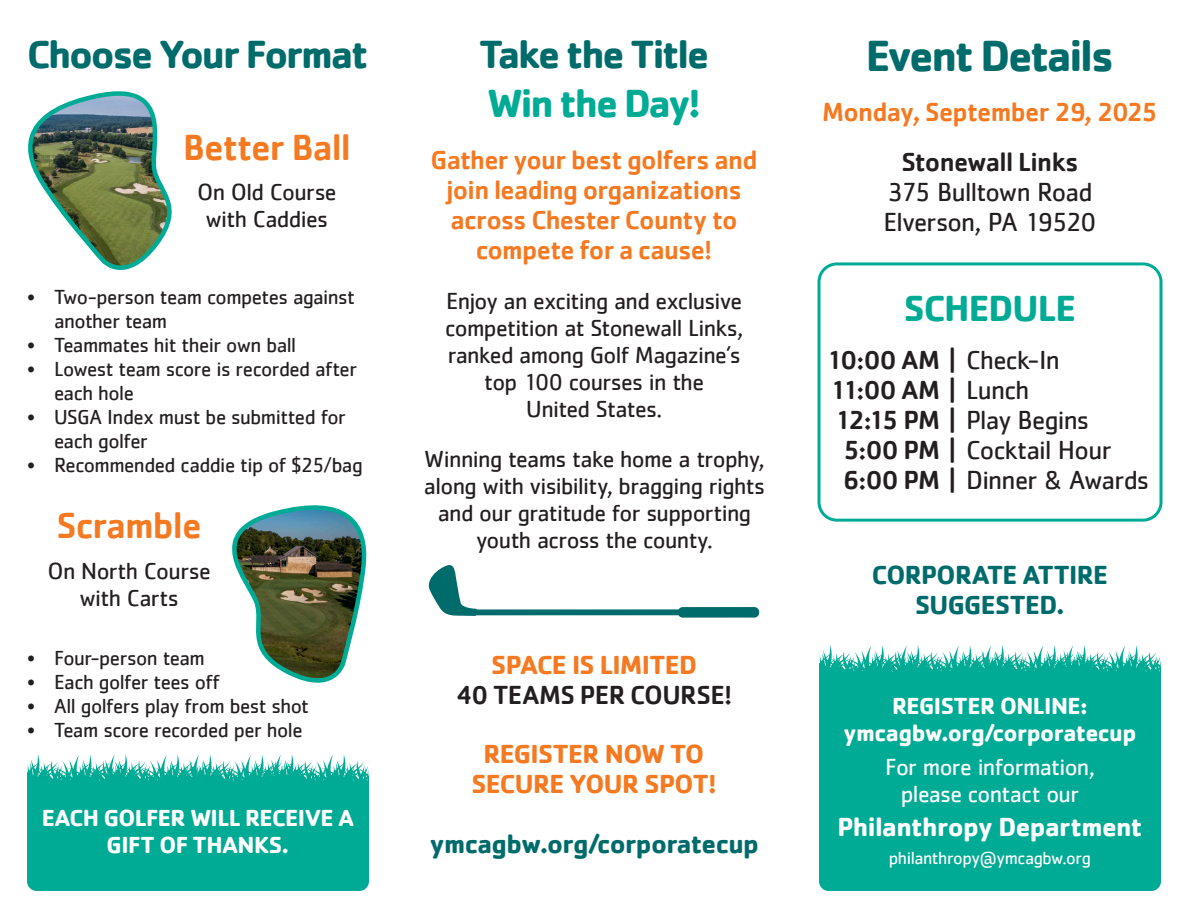
<style>
.page{position:relative;width:1188px;height:918px;background:#fff}
.page>*{position:absolute;margin:0;border:0;box-sizing:border-box;transform-origin:0 0}
.t1{font:700 45px "Cachet";letter-spacing:-.05em;color:#006b6b}
.t2{font:700 40.5px/48.6px "Cachet";letter-spacing:-.05em;color:#006b6b}
.t3{font:500 37.5px "Cachet";letter-spacing:-.025em;color:#f47920}
.t4{font:700 37.5px "Cachet";letter-spacing:-.025em;color:#00ab95}
.t5{font:500 27px/30px "Cachet";letter-spacing:-.025em;color:#f47920;text-align:center}
.t6{font:27px "Cachet";letter-spacing:-.03em;color:#231f20}
.t7{font:500 27px "Cachet";letter-spacing:-.025em;color:#231f20}
.t8{font:700 27px/30px "Cachet";letter-spacing:-.025em;color:#006b6b;text-align:center}
.t9{font:700 27px/30px "Cachet";letter-spacing:-.025em;color:#f47920;text-align:center}
.t10{font:700 27px "Cachet";letter-spacing:-.02em;color:#fff}
.t11{font:24px/27px "Cachet";letter-spacing:-.025em;color:#231f20;text-align:center}
.t12{font:700 24px/27px "Cachet";letter-spacing:-.02em;color:#fff;text-align:center}
.t13{font:24px/27px "Cachet";letter-spacing:-.025em;color:#fff;text-align:center}
.t14{font:21px/24px "Cachet";letter-spacing:-.025em;color:#231f20}
.t15{font:18px "Cachet";letter-spacing:-.025em;color:#fff}
.s1{color:#00ab95}
.s2{font-weight:400}
.s3{font-weight:500}
</style>
<div class="page">
<img style="left:28px;top:91px;width:144px;height:179px">
<img style="left:232px;top:505px;width:135px;height:178px">
<svg style="left:27px;top:754px;width:342px;height:137px;background:#1ab39f"></svg>
<div style="left:819px;top:676px;width:342px;height:215px;background:#00ab95"></div>
<svg style="left:819px;top:645px;width:342px;height:31px"></svg>
<svg style="left:428px;top:565px;width:331px;height:53px"></svg>
<div style="left:818px;top:262px;width:344px;height:260px;border:3px solid #00ab95;border-radius:18px"></div>
<p class="t2" style="left:27px;top:29px;width:343px">Choose Your Format</p>
<p class="t2" style="left:479px;top:29px;width:232px">Take the Title<br><span class="s1">Win the Day!</span></p>
<p class="t3" style="left:183px;top:124px;width:170px">Better Ball</p>
<p class="t11" style="left:197px;top:178px;width:141px">On Old Course with Caddies</p>
<p class="t5" style="left:431px;top:144px;width:328px">Gather your best golfers and join leading organizations across Chester County to compete for a cause!</p>
<p class="t14" style="left:54px;top:284px;width:302px;text-indent:-27px">• Two-person team competes against another team</p>
<p class="t14" style="left:27px;top:332px;width:271px">• Teammates hit their own ball</p>
<p class="t14" style="left:54px;top:356px;width:305px;text-indent:-27px">• Lowest team score is recorded after each hole</p>
<p class="t14" style="left:54px;top:404px;width:293px;text-indent:-27px">• USGA Index must be submitted for each golfer</p>
<p class="t14" style="left:27px;top:452px;width:337px">• Recommended caddie tip of $25/bag</p>
<p class="t3" style="left:57px;top:503px;width:147px">Scramble</p>
<p class="t11" style="left:47px;top:557px;width:165px">On North Course with Carts</p>
<p class="t14" style="left:27px;top:645px;width:179px">• Four-person team</p>
<p class="t14" style="left:27px;top:669px;width:194px">• Each golfer tees off</p>
<p class="t14" style="left:27px;top:693px;width:284px">• All golfers play from best shot</p>
<p class="t14" style="left:27px;top:717px;width:277px">• Team score recorded per hole</p>
<p class="t12" style="left:42px;top:803px;width:314px">EACH GOLFER WILL RECEIVE A<br>GIFT OF THANKS.</p>
<p class="t11" style="left:445px;top:287px;width:300px">Enjoy an exciting and exclusive competition at Stonewall Links, ranked among Golf Magazine’s top 100 courses in the<br>United States.</p>
<p class="t11" style="left:424px;top:445px;width:343px">Winning teams take home a trophy, along with visibility, bragging rights and our gratitude for supporting youth across the county.</p>
<p class="t9" style="left:491px;top:648px;width:207px">SPACE IS LIMITED</p>
<p class="t7" style="left:456px;top:678px;width:278px">40 TEAMS PER COURSE!</p>
<p class="t9" style="left:471px;top:738px;width:247px">REGISTER NOW TO<br>SECURE YOUR SPOT!</p>
<p class="t8" style="left:430px;top:828px;width:331px">ymcagbw.org/corporatecup</p>
<p class="t1" style="left:866px;top:27px;width:250px">Event Details</p>
<p class="t5" style="left:822px;top:97px;width:337px">Monday, September 29, 2025</p>
<p class="t7" style="left:901px;top:146px;width:179px">Stonewall Links</p>
<p class="t6" style="left:887px;top:177px;width:207px">375 Bulltown Road</p>
<p class="t6" style="left:883px;top:207px;width:215px">Elverson, PA 19520</p>
<p class="t4" style="left:904px;top:284px;width:174px">SCHEDULE</p>
<p class="t7" style="left:826px;top:343px;width:235px">10:00 AM | <span class="s2">Check-In</span></p>
<p class="t7" style="left:830px;top:373px;width:201px">11:00 AM | <span class="s2">Lunch</span></p>
<p class="t6" style="left:835px;top:404px;width:256px"><span class="s3">12:15 PM |</span> Play Begins</p>
<p class="t6" style="left:843px;top:434px;width:270px"><span class="s3">5:00 PM |</span> Cocktail Hour</p>
<p class="t6" style="left:843px;top:464px;width:308px"><span class="s3">6:00 PM |</span> Dinner &amp; Awards</p>
<p class="t8" style="left:872px;top:559px;width:238px">CORPORATE ATTIRE<br>SUGGESTED.</p>
<p class="t12" style="left:892px;top:691px;width:197px">REGISTER ONLINE:</p>
<p class="t12" style="left:843px;top:718px;width:295px">ymcagbw.org/corporatecup</p>
<p class="t13" style="left:885px;top:753px;width:211px">For more information, please contact our</p>
<p class="t10" style="left:837px;top:810px;width:307px">Philanthropy Department</p>
<p class="t15" style="left:889px;top:848px;width:204px">philanthropy@ymcagbw.org</p>
</div>
